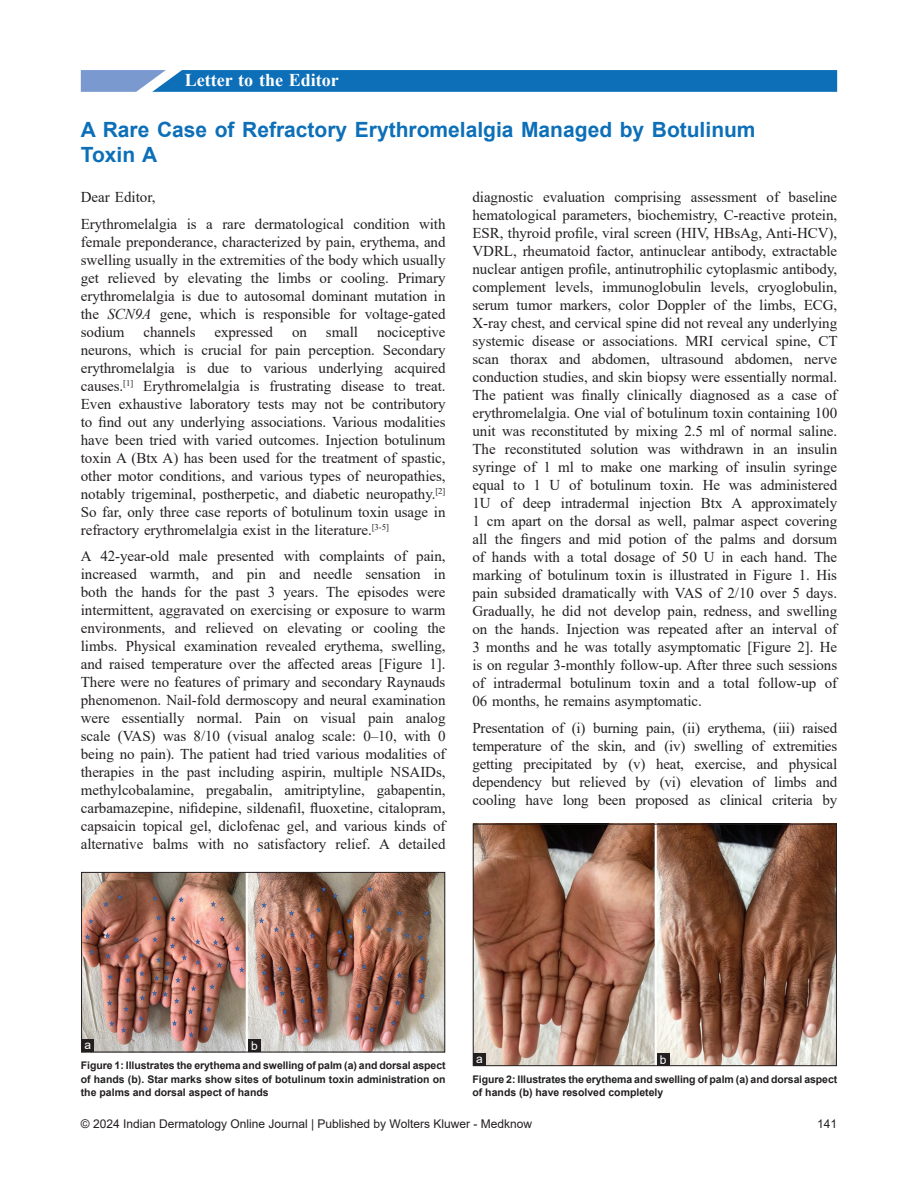
<style>
.page{position:relative;width:918px;height:1188px;background:#fff}
.page>*{position:absolute;margin:0;border:0;box-sizing:border-box;transform-origin:0 0}
.AT{font:700 21px/25.2px "Arial";color:#0c6fb8}
.AH{font:700 18px "Times New Roman";color:#fff}
.TX{font:15px/18px "Times New Roman";letter-spacing:-.005em;color:#231f20;text-align:justify}
.t1{font:12px "Arial";color:#231f20}
.LABEL{font:12px "Arial";color:#fff}
.FGC{font:700 10.5px/13.6px "Arial";color:#231f20;text-align:justify}
.s1{font-style:italic}
</style>
<div class="page">
<svg style="left:81px;top:70px;width:756px;height:22px;background:#1d77bc"></svg>
<img style="left:83px;top:874px;width:360px;height:176px">
<div style="left:81px;top:872px;width:364px;height:180px;border:1px solid #231f20"></div>
<div style="left:248px;top:1039px;width:13px;height:13px;background:#231f20"></div>
<div style="left:81px;top:1039px;width:13px;height:13px;background:#231f20"></div>
<img style="left:475px;top:826px;width:360px;height:238px">
<div style="left:473px;top:824px;width:364px;height:242px;border:1px solid #231f20"></div>
<div style="left:657px;top:1053px;width:12px;height:13px;background:#231f20"></div>
<div style="left:473px;top:1053px;width:13px;height:13px;background:#231f20"></div>
<p class="AH" style="left:185px;top:67px;width:156px">Letter to the Editor</p>
<p class="AT" style="left:81px;top:117px;width:676px">A Rare Case of Refractory Erythromelalgia Managed by Botulinum<br>Toxin A</p>
<p class="TX" style="left:81px;top:188px;width:76px">Dear Editor,</p>
<p class="TX" style="left:81px;top:214px;width:366px">Erythromelalgia is a rare dermatological condition with female preponderance, characterized by pain, erythema, and swelling usually in the extremities of the body which usually get relieved by elevating the limbs or cooling. Primary erythromelalgia is due to autosomal dominant mutation in the <span class="s1">SCN9A</span> gene, which is responsible for voltage‑gated sodium</p>
<p class="TX" style="left:81px;top:322px;width:366px;text-indent:296px">nociceptive neurons, which is crucial for pain perception. Secondary erythromelalgia is due to various underlying acquired causes.<sup>[1]</sup> Erythromelalgia is frustrating disease to treat.<br>Even exhaustive laboratory tests may not be contributory to find out any underlying associations. Various modalities have been tried with varied outcomes. Injection botulinum toxin A (Btx A) has been used for the treatment of spastic, other motor conditions, and various types of neuropathies, notably trigeminal, postherpetic, and diabetic neuropathy.<sup>[2] </sup>So far, only three case reports of botulinum toxin usage in refractory erythromelalgia exist in the literature.<sup>[3‑5]</sup></p>
<p class="TX" style="left:81px;top:547px;width:366px">A 42‑year‑old male presented with complaints of pain, increased warmth, and pin and needle sensation in both the hands for the past 3 years. The episodes were intermittent, aggravated on exercising or exposure to warm environments, and relieved on elevating or cooling the limbs. Physical examination revealed erythema, swelling, and raised temperature over the affected areas [Figure 1].<br>There were no features of primary and secondary Raynauds phenomenon. Nail‑fold dermoscopy and neural examination were essentially normal. Pain on visual pain analog scale (VAS) was 8/10 (visual analog scale: 0–10, with 0 being no pain). The patient had tried various modalities of therapies in the past including aspirin, multiple NSAIDs, methylcobalamine, pregabalin, amitriptyline, gabapentin, carbamazepine, nifidepine, sildenafil, fluoxetine, citalopram, capsaicin topical gel, diclofenac gel, and various kinds of alternative balms with no satisfactory relief. A detailed</p>
<p class="TX" style="left:144px;top:322px;width:53px">channels</p>
<p class="TX" style="left:215px;top:322px;width:60px">expressed</p>
<p class="TX" style="left:292px;top:322px;width:16px">on</p>
<p class="TX" style="left:326px;top:322px;width:34px">small</p>
<p class="TX" style="left:472px;top:188px;width:367px">diagnostic evaluation comprising assessment of baseline hematological parameters, biochemistry, C‑reactive protein, ESR, thyroid profile, viral screen (HIV, HBsAg, Anti‑HCV), VDRL, rheumatoid factor, antinuclear antibody, extractable nuclear antigen profile, antinutrophilic cytoplasmic antibody, complement levels, immunoglobulin levels, cryoglobulin, serum tumor markers, color Doppler of the limbs, ECG, X‑ray chest, and cervical spine did not reveal any underlying systemic disease or associations. MRI cervical spine, CT scan thorax and abdomen, ultrasound abdomen, nerve conduction studies, and skin biopsy were essentially normal.<br>The patient was finally clinically diagnosed as a case of erythromelalgia. One vial of botulinum toxin containing 100 unit was reconstituted by mixing 2.5 ml of normal saline.<br>The reconstituted solution was withdrawn in an insulin syringe of 1 ml to make one marking of insulin syringe equal to 1 U of botulinum toxin. He was administered 1U of deep intradermal injection Btx A approximately 1 cm apart on the dorsal as well, palmar aspect covering all the fingers and mid potion of the palms and dorsum of hands with a total dosage of 50 U in each hand. The marking of botulinum toxin is illustrated in Figure 1. His pain subsided dramatically with VAS of 2/10 over 5 days.<br>Gradually, he did not develop pain, redness, and swelling on the hands. Injection was repeated after an interval of 3 months and he was totally asymptomatic [Figure 2]. He is on regular 3‑monthly follow‑up. After three such sessions of intradermal botulinum toxin and a total follow‑up of 06 months, he remains asymptomatic.</p>
<p class="TX" style="left:472px;top:718px;width:366px">Presentation of (i) burning pain, (ii) erythema, (iii) raised temperature of the skin, and (iv) swelling of extremities getting precipitated by (v) heat, exercise, and physical dependency but relieved by (vi) elevation of limbs and cooling have long been proposed as clinical criteria by</p>
<p class="LABEL" style="left:84px;top:1037px;width:8px">a</p>
<p class="LABEL" style="left:251px;top:1038px;width:8px">b</p>
<p class="FGC" style="left:81px;top:1058px;width:366px">Figure 1: Illustrates the erythema and swelling of palm (a) and dorsal aspect of hands (b). Star marks show sites of botulinum toxin administration on the palms and dorsal aspect of hands</p>
<p class="LABEL" style="left:476px;top:1050px;width:8px">a</p>
<p class="LABEL" style="left:660px;top:1051px;width:8px">b</p>
<p class="FGC" style="left:472px;top:1072px;width:366px">Figure 2: Illustrates the erythema and swelling of palm (a) and dorsal aspect of hands (b) have resolved completely</p>
<p class="t1" style="left:81px;top:1116px;width:453px">© 2024 Indian Dermatology Online Journal | Published by Wolters Kluwer - Medknow</p>
<p class="t1" style="left:817px;top:1116px;width:22px">141</p>
</div>
